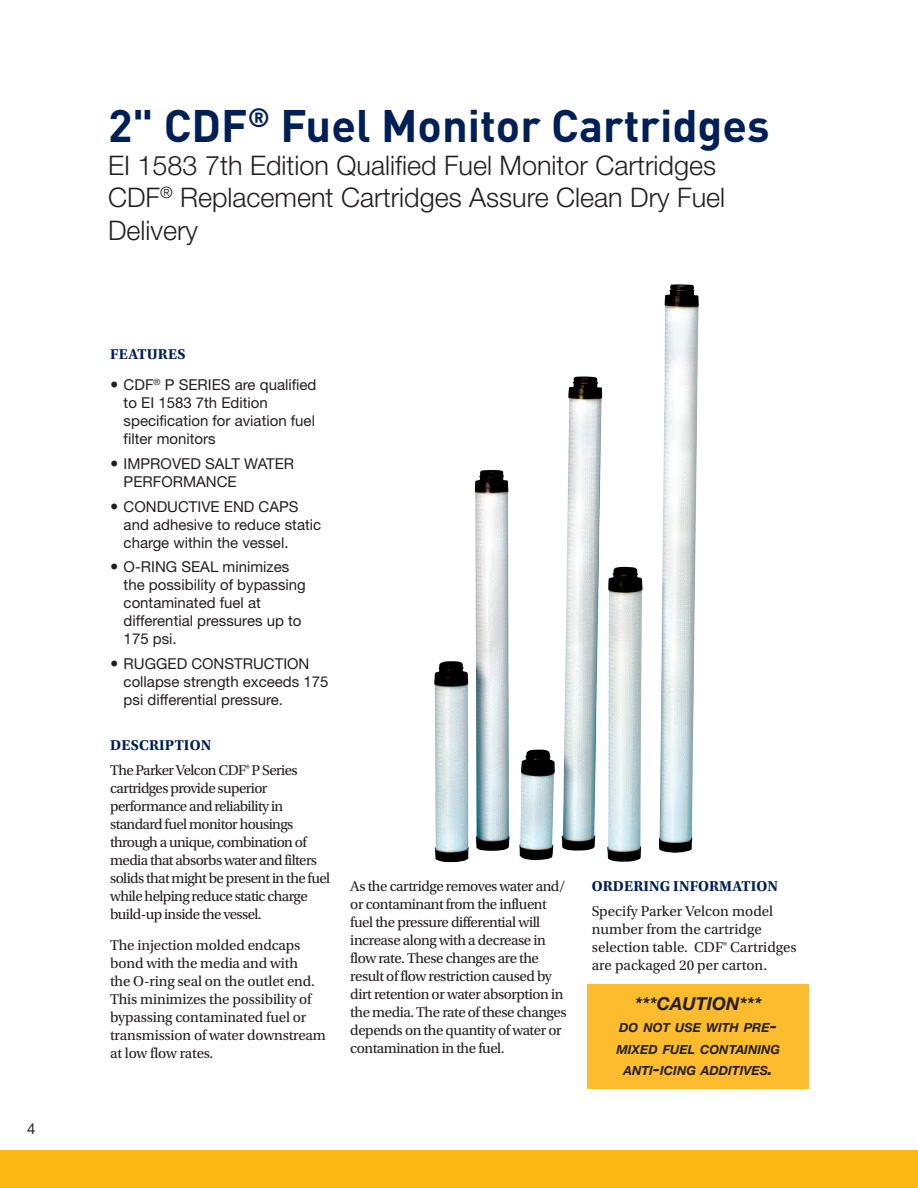
<style>
.page{position:relative;width:918px;height:1188px;background:#fff}
.page>*{position:absolute;margin:0;border:0;box-sizing:border-box;transform-origin:0 0}
.t1{font:700 45px "DINOT";color:#001f56}
.t2{font:300 27px/32.4px "Helvetica Neue LT Std";color:#231f20}
.t3{font:italic 700 18px "Helvetica Neue LT Std";color:#231f20}
.Article_Body{font:15px/18px "Utopia Std";letter-spacing:-.03em;color:#231f20}
.t4{font:15px/18px "Helvetica Neue LT Std";color:#231f20}
.Article_Body-2{font:15px/18px "Utopia Std";letter-spacing:-.01em;color:#231f20}
.Article_Body-3{font:15px/18px "Utopia Std";color:#231f20}
.Section_-_Title{font:700 15px "Utopia Std";letter-spacing:.01em;color:#001f56}
.t5{font:italic 700 12.6px/21.6px "Helvetica Neue LT Std";color:#231f20}
.s1{font-size:18px}
</style>
<div class="page">
<div style="left:0;top:1150px;width:918px;height:38px;background:#fcb814"></div>
<img style="left:434px;top:284px;width:265px;height:579px">
<div style="left:588px;top:984px;width:221px;height:105px;background:#fdbb2e"></div>
<p class="t4" style="left:27px;top:1119px;width:10px">4</p>
<p class="t1" style="left:108px;top:96px;width:663px">2" CDF<sup>®</sup> Fuel Monitor Cartridges</p>
<p class="t2" style="left:108px;top:148px;width:610px">EI 1583 7th Edition Qualified Fuel Monitor Cartridges</p>
<p class="t2" style="left:108px;top:181px;width:619px">CDF<sup>®</sup> Replacement Cartridges Assure Clean Dry Fuel<br>Delivery</p>
<p class="Section_-_Title" style="left:110px;top:345px;width:77px">FEATURES</p>
<p class="t4" style="left:124px;top:376px;width:194px">CDF<sup>®</sup> P SERIES are qualified to EI 1583 7th Edition specification for aviation fuel filter monitors</p>
<p class="t4" style="left:124px;top:454px;width:172px">IMPROVED SALT WATER<br>PERFORMANCE</p>
<p class="t4" style="left:124px;top:497px;width:199px">CONDUCTIVE END CAPS and adhesive to reduce static charge within the vessel.</p>
<p class="t4" style="left:124px;top:558px;width:184px">O-RING SEAL minimizes the possibility of bypassing contaminated fuel at differential pressures up to<br>175 psi.</p>
<p class="t4" style="left:124px;top:655px;width:206px">RUGGED CONSTRUCTION collapse strength exceeds 175 psi differential pressure.</p>
<p class="Section_-_Title" style="left:110px;top:737px;width:103px">DESCRIPTION</p>
<p class="Article_Body" style="left:110px;top:761px;width:221px">The Parker Velcon CDF® P Series cartridges provide superior performance and reliability in standard fuel monitor housings through a unique, combination of media that absorbs water and filters solids that might be present in the fuel while helping reduce static charge build-up inside the vessel.</p>
<p class="Article_Body-2" style="left:110px;top:937px;width:217px">The injection molded endcaps bond with the media and with<br>the O-ring seal on the outlet end.<br>This minimizes the possibility of bypassing contaminated fuel or transmission of water downstream at low flow rates.</p>
<p class="Article_Body" style="left:350px;top:877px;width:218px">As the cartridge removes water and/ or contaminant from the influent fuel the pressure differential will increase along with a decrease in flow rate. These changes are the result of flow restriction caused by dirt retention or water absorption in the media. The rate of these changes depends on the quantity of water or contamination in the fuel.</p>
<p class="Section_-_Title" style="left:592px;top:877px;width:188px">ORDERING INFORMATION</p>
<p class="Article_Body-3" style="left:592px;top:902px;width:206px">Specify Parker Velcon model number from the cartridge selection table. CDF® Cartridges are packaged 20 per carton.</p>
<p class="t3" style="left:635px;top:993px;width:128px">***CAUTION***</p>
<p class="t5" style="left:619px;top:1016px;width:35px">DO NOT</p>
<p class="t5" style="left:616px;top:1016px;width:162px;text-indent:59px">USE WITH PRE<span class="s1">-<br></span>MIXED FUEL CONTAININ</p>
<p class="t5" style="left:770px;top:1038px;width:11px">G</p>
<p class="t5" style="left:624px;top:1060px;width:45px">ANTI<span class="s1">-</span>ICIN</p>
<p class="t5" style="left:686px;top:1060px;width:88px">G ADDITI VES<span class="s1">.</span></p>
</div>
